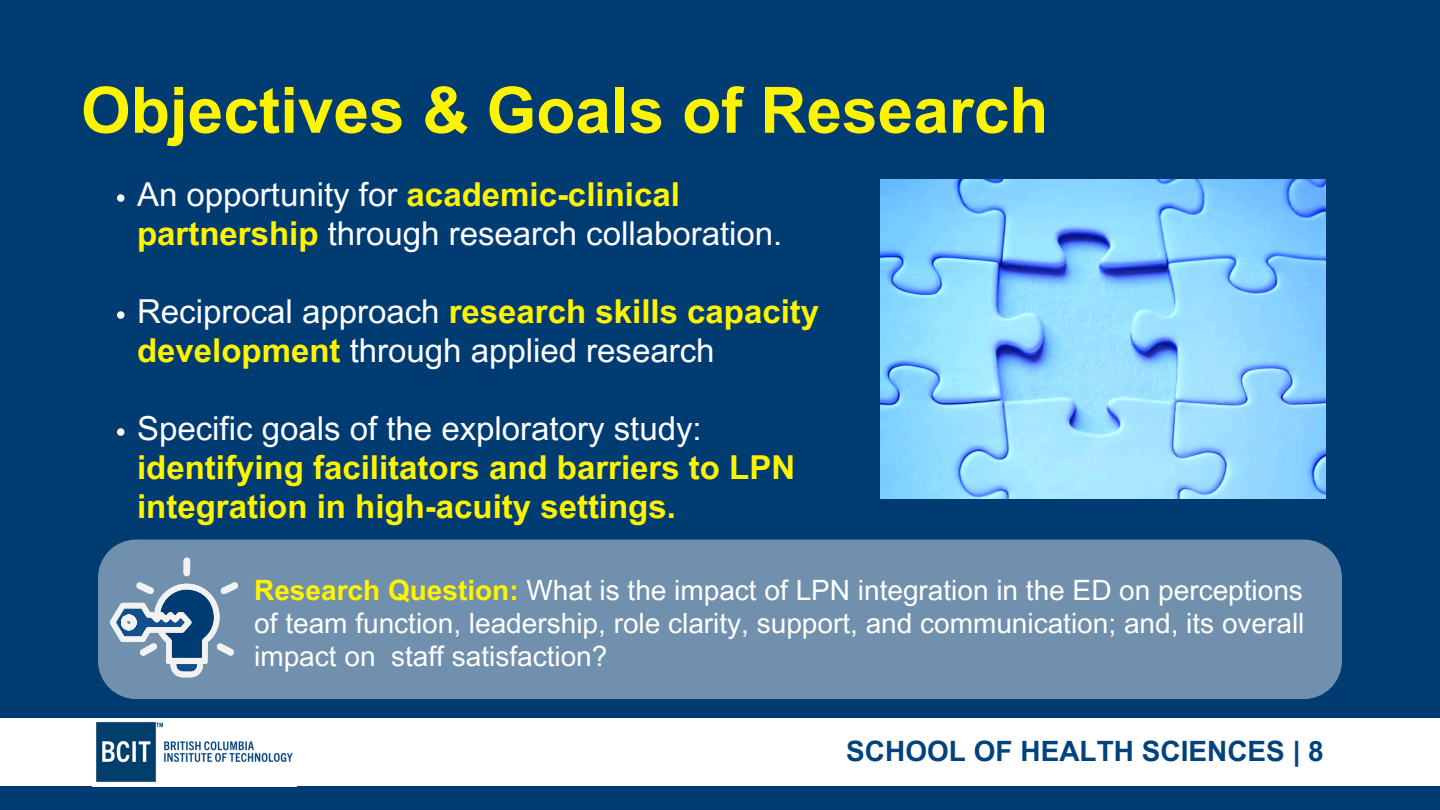
<style>
.page{position:relative;width:1440px;height:810px;background:#003c71}
.page>*{position:absolute;margin:0;border:0;box-sizing:border-box;transform-origin:0 0}
.t1{font:700 64px "Arial MT Pro";color:#fff400}
.t2{font:33px/39px "Arial MT Pro";color:#fff}
.t3{font:700 33px/39px "Arial MT Pro";color:#fff400}
.t4{font:28px/33px "Arial MT Pro";color:#fff;text-align:justify}
.t5{font:700 28px "Arial MT Pro";color:#03437c}
.s1{font-weight:700;color:#fff400}
.s2{font-weight:400;color:#fff}
</style>
<div class="page">
<div style="left:0;top:719px;width:1440px;height:67px;background:#fff"></div>
<img style="left:96px;top:721px;width:197px;height:62px">
<img style="left:880px;top:179px;width:445px;height:320px">
<div style="left:98px;top:540px;width:1244px;height:159px;background:#7090ad"></div>
<svg style="left:117px;top:194px;width:7px;height:8px"></svg>
<svg style="left:117px;top:311px;width:7px;height:8px"></svg>
<svg style="left:117px;top:428px;width:7px;height:8px"></svg>
<svg style="left:110px;top:558px;width:128px;height:119px"></svg>
<p class="t1" style="left:81px;top:86px;width:969px">Objectives &amp; Goals of Research</p>
<p class="t2" style="left:137px;top:179px;width:647px">An opportunity for <span class="s1">academic-clinical partnership</span> through research collaboration.</p>
<p class="t2" style="left:137px;top:296px;width:684px">Reciprocal approach <span class="s1">research skills capacity development</span> through applied research</p>
<p class="t3" style="left:137px;top:413px;width:660px"><span class="s2">Specific goals of the exploratory study: </span>identifying facilitators and barriers to LPN integration in high-acuity settings.</p>
<p class="t4" style="left:254px;top:577px;width:1052px"><span class="s1">Research Question:</span> What is the impact of LPN integration in the ED on perceptions of team function, leadership, role clarity, support, and communication; and, its overall impact on staff satisfaction?</p>
<p class="t5" style="left:846px;top:741px;width:479px">SCHOOL OF HEALTH SCIENCES | 8</p>
</div>
